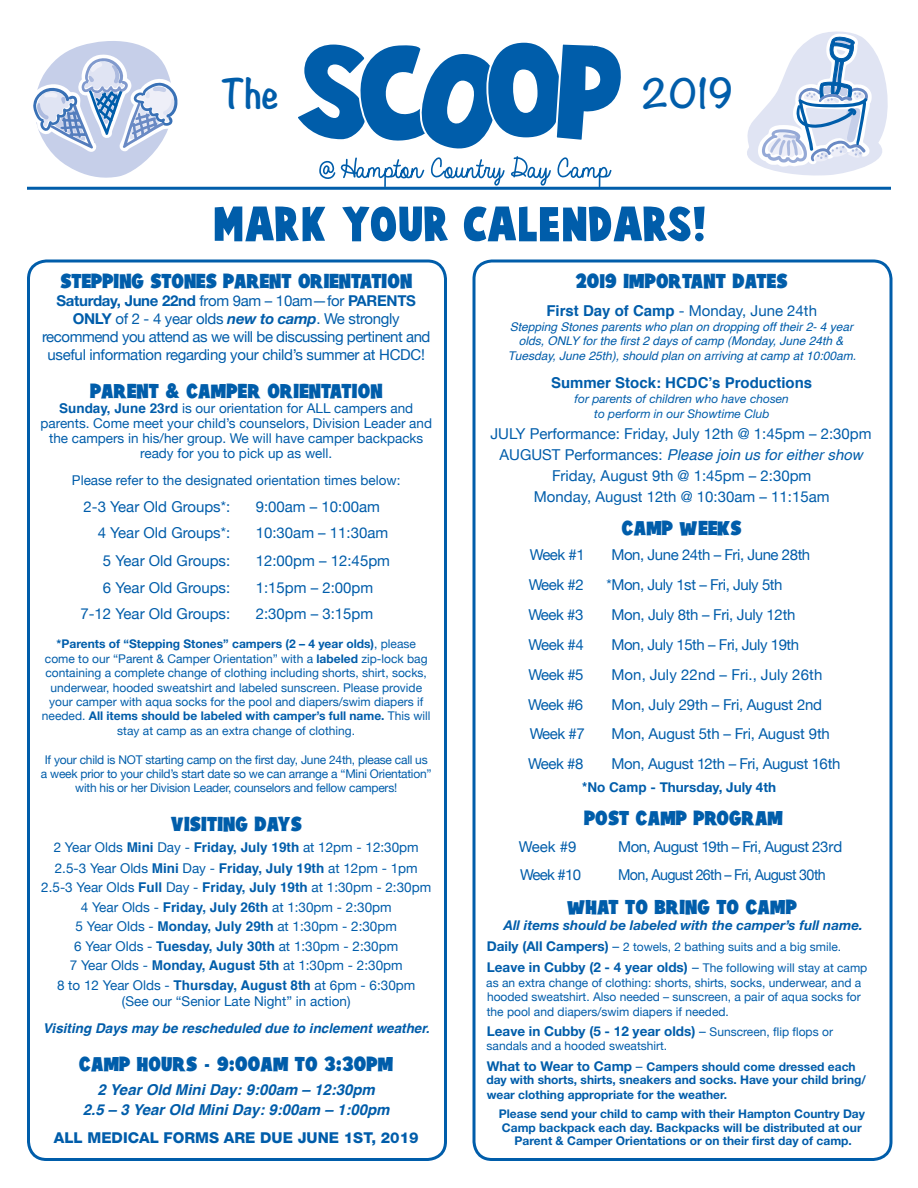
<style>
.page{position:relative;width:918px;height:1188px;background:#fff}
.page>*{position:absolute;margin:0;border:0;box-sizing:border-box;transform-origin:0 0}
.t1{font:700 36px "Noteworthy";color:#005daa}
.t2{font:19.5px "Bounce";letter-spacing:.01em;color:#005daa;scale:.9 1}
.t3{font:15px/18px "Helvetica Neue";letter-spacing:-.02em;color:#005daa;text-align:center}
.t4{font:15px/21px "Helvetica Neue";color:#005daa;text-align:center}
.t5{font:italic 700 15px/19.5px "Helvetica";color:#005daa;text-align:center}
.t6{font:italic 15px "Helvetica";color:#005daa}
.t7{font:700 15px "Helvetica Neue LT Std";letter-spacing:-.02em;color:#005daa}
.t8{font:800 15px "Helvetica Neue LT Std";color:#005daa}
.t9{font:700 15px "Helvetica";color:#005daa}
.t10{font:15px "Helvetica Neue";letter-spacing:-.045em;color:#005daa;scale:.95 1}
.t11{font:15px "Helvetica Neue";letter-spacing:.005em;color:#005daa}
.t12{font:13.5px/19.5px "Helvetica Neue";color:#005daa;text-align:center}
.t13{font:700 13.5px "Helvetica Neue LT Std";color:#005daa}
.t14{font:italic 700 13.5px "Helvetica";color:#005daa}
.t15{font:italic 700 13.5px "Helvetica Neue LT Std";color:#005daa}
.t16{font:12px/14.4px "Helvetica Neue";color:#005daa}
.t17{font:700 12px/14px "Helvetica Neue LT Std";color:#005daa}
.t18{font:12px/14.4px "Helvetica Neue";letter-spacing:-.02em;color:#005daa;text-align:center}
.t19{font:italic 12px/14.4px "Helvetica";color:#005daa;text-align:center}
.t20{font:italic 12px/15px "Helvetica Neue LT Std";color:#005daa;text-align:center}
.s1{font-family:"Helvetica Neue";font-weight:400}
.s2{font-family:"Helvetica Neue LT Std";font-weight:700}
.s3{font-family:"Helvetica Neue LT Std";font-weight:700;font-style:italic}
.s4{font-family:"Helvetica";font-weight:700}
.s5{font-family:"Helvetica Neue";font-style:normal}
.s6{font-family:"Helvetica"}
.s7{font-family:"Helvetica Neue LT Std";font-weight:700;font-size:13.5px}
.s8{font-size:13.5px}
.s9{font-family:"Helvetica Neue";font-weight:400;font-size:12px}
.s10{font-family:"Helvetica Neue";font-weight:400;font-size:13.5px}
</style>
<div class="page">
<svg style="left:33px;top:41px;width:145px;height:137px"></svg>
<div style="left:472px;top:260px;width:420px;height:901px;border:3px solid #005daa;border-radius:18px"></div>
<svg style="left:215px;top:207px;width:490px;height:34px"></svg>
<div style="left:27px;top:260px;width:420px;height:901px;border:3px solid #005daa;border-radius:18px"></div>
<hr style="left:27px;top:187px;width:864px;height:3px;background:#005daa">
<svg style="left:747px;top:31px;width:141px;height:145px"></svg>
<svg style="left:295px;top:42px;width:328px;height:145px"></svg>
<h1 class="t1" style="left:221px;top:62px;width:59px">The</h1>
<h1 class="t1" style="left:642px;top:62px;width:93px">2019</h1>
<h2 class="t2" style="left:60px;top:269px;width:392px">STEPPING STONES PARENT ORIENTATION</h2>
<p class="t7" style="left:57px;top:291px;width:361px">Saturday, June 22nd <span class="s1">from 9am – 10am—for</span> PARENTS</p>
<p class="t3" style="left:42px;top:310px;width:390px"><span class="s2">ONLY</span> of 2 - 4 year olds <span class="s3">new to camp</span>. We strongly recommend you attend as we will be discussing pertinent and useful information regarding your child’s summer at HCDC!</p>
<h2 class="t2" style="left:90px;top:379px;width:326px">PARENT &amp; CAMPER ORIENTATION</h2>
<p class="t12" style="left:40px;top:402px;width:393px;line-height:15px"><span class="s4">Sunday, June 23rd</span> is our orientation for ALL campers and parents. Come meet your child’s counselors, Division Leader and the campers in his/her group. We will have camper backpacks ready for you to pick up as well.</p>
<p class="t12" style="left:72px;top:472px;width:330px">Please refer to the designated orientation times below:</p>
<p class="t4" style="left:84px;top:497px;width:148px">2-3 Year Old Groups*:</p>
<p class="t4" style="left:256px;top:497px;width:126px">9:00am – 10:00am</p>
<p class="t4" style="left:98px;top:523px;width:134px">4 Year Old Groups*:</p>
<p class="t4" style="left:256px;top:523px;width:134px">10:30am – 11:30am</p>
<p class="t4" style="left:103px;top:551px;width:129px">5 Year Old Groups:</p>
<p class="t4" style="left:256px;top:551px;width:136px">12:00pm – 12:45pm</p>
<p class="t4" style="left:103px;top:578px;width:129px">6 Year Old Groups:</p>
<p class="t4" style="left:256px;top:578px;width:119px">1:15pm – 2:00pm</p>
<p class="t4" style="left:80px;top:604px;width:151px">7-12 Year Old Groups:</p>
<p class="t4" style="left:256px;top:604px;width:119px">2:30pm – 3:15pm</p>
<p class="t17" style="left:57px;top:637px;width:361px">*Parents of “Stepping Stones” campers (2 – 4 year olds)<span class="s1">, please</span></p>
<p class="t16" style="left:45px;top:652px;width:384px;text-align:center">come to our “Parent &amp; Camper Orientation” with a <span class="s2">labeled</span> zip-lock bag containing a complete change of clothing including shorts, shirt, socks, underwear, hooded sweatshirt and labeled sunscreen. Please provide your camper with aqua socks for the pool and diapers/swim diapers if</p>
<p class="t17" style="left:42px;top:709px;width:390px"><span class="s1">needed.</span> All items should be labeled with camper’s full name. <span class="s1">This will</span></p>
<p class="t16" style="left:117px;top:724px;width:239px">stay at camp as an extra change of clothing.</p>
<p class="t18" style="left:41px;top:753px;width:392px">If your child is NOT starting camp on the first day, June 24th, please call us a week prior to your child’s start date so we can arrange a “Mini Orientation” with his or her Division Leader, counselors and fellow campers!</p>
<h2 class="t2" style="left:171px;top:811px;width:147px">VISITING DAYS</h2>
<p class="t12" style="left:54px;top:837px;width:367px;line-height:21px;text-align:left">2 Year Olds <span class="s4">Mini</span> Day - <span class="s4">Friday, July 19th</span> at 12pm - 12:30pm<br>2.5-3 Year Olds <span class="s4">Mini</span> Day - <span class="s4">Friday, July 19th</span> at 12pm - 1pm</p>
<p class="t12" style="left:41px;top:878px;width:391px">2.5-3 Year Olds <span class="s4">Full</span> Day - <span class="s4">Friday, July 19th</span> at 1:30pm - 2:30pm 4 Year Olds - <span class="s4">Friday, July 26th</span> at 1:30pm - 2:30pm<br>5 Year Olds - <span class="s4">Monday, July 29th</span> at 1:30pm - 2:30pm<br>6 Year Olds - <span class="s4">Tuesday, July 30th</span> at 1:30pm - 2:30pm<br>7 Year Olds - <span class="s4">Monday, August 5th</span> at 1:30pm - 2:30pm<br>8 to 12 Year Olds - <span class="s4">Thursday, August 8th</span> at 6pm - 6:30pm</p>
<p class="t12" style="left:122px;top:992px;width:230px">(See our “Senior Late Night” in action)</p>
<p class="t14" style="left:43px;top:1017px;width:388px">Visiting Days may be rescheduled due to inclement weather.</p>
<h2 class="t2" style="left:79px;top:1052px;width:350px">CAMP HOURS - 9:00AM TO 3:30PM</h2>
<p class="t5" style="left:83px;top:1080px;width:308px">2 Year Old Mini Day: 9:00am – 12:30pm<br>2.5 – 3 Year Old Mini Day: 9:00am – 1:00pm</p>
<p class="t8" style="left:54px;top:1129px;width:366px">ALL MEDICAL FORMS ARE DUE JUNE 1ST, 2019</p>
<h2 class="t2" style="left:575px;top:269px;width:237px">2019 IMPORTANT DATES</h2>
<p class="t4" style="left:546px;top:301px;width:272px"><span class="s4">First Day of Camp</span> - Monday, June 24th</p>
<p class="t19" style="left:508px;top:320px;width:350px">Stepping Stones parents who plan on dropping off their 2- 4 year olds, ONLY for the first 2 days of camp (Monday, June 24th &amp;<br>Tuesday, June 25th), should plan on arriving at camp at 10:00am.</p>
<p class="t9" style="left:551px;top:371px;width:263px">Summer Stock: HCDC’s Productions</p>
<p class="t20" style="left:575px;top:391px;width:216px">for parents of children who have chosen to perform in our Showtime Club</p>
<p class="t4" style="left:491px;top:424px;width:383px">JULY Performance: Friday, July 12th @ 1:45pm – 2:30pm</p>
<p class="t6" style="left:499px;top:442px;width:365px"><span class="s5">AUGUST Performances:</span> Please join us for either show</p>
<p class="t4" style="left:534px;top:466px;width:297px">Friday, August 9th @ 1:45pm – 2:30pm<br>Monday, August 12th @ 10:30am – 11:15am</p>
<h2 class="t2" style="left:622px;top:515px;width:134px">CAMP WEEKS</h2>
<p class="t3" style="left:530px;top:546px;width:57px">Week #1</p>
<p class="t3" style="left:611px;top:546px;width:200px">Mon, June 24th – Fri, June 28th</p>
<p class="t3" style="left:529px;top:576px;width:57px">Week #2</p>
<p class="t3" style="left:607px;top:576px;width:177px">*Mon, July 1st – Fri, July 5th</p>
<p class="t3" style="left:528px;top:606px;width:57px">Week #3</p>
<p class="t3" style="left:611px;top:606px;width:186px">Mon, July 8th – Fri, July 12th</p>
<p class="t3" style="left:529px;top:637px;width:57px">Week #4</p>
<p class="t3" style="left:611px;top:637px;width:189px">Mon, July 15th – Fri, July 19th</p>
<p class="t3" style="left:529px;top:667px;width:57px">Week #5</p>
<p class="t11" style="left:611px;top:664px;width:213px">Mon, July 22nd – Fri., July 26th</p>
<p class="t3" style="left:528px;top:696px;width:57px">Week #6</p>
<p class="t3" style="left:611px;top:696px;width:212px">Mon, July 29th – Fri, August 2nd</p>
<p class="t3" style="left:530px;top:726px;width:57px">Week #7</p>
<p class="t3" style="left:611px;top:726px;width:220px">Mon, August 5th – Fri, August 9th</p>
<p class="t3" style="left:528px;top:755px;width:57px">Week #8</p>
<p class="t3" style="left:611px;top:755px;width:231px">Mon, August 12th – Fri, August 16th</p>
<p class="t13" style="left:582px;top:778px;width:196px"><span class="s6">*No Camp</span> - Thursday, July 4th</p>
<h2 class="t2" style="left:584px;top:805px;width:223px">POST CAMP PROGRAM</h2>
<p class="t3" style="left:519px;top:838px;width:59px">Week #9</p>
<p class="t3" style="left:618px;top:838px;width:226px">Mon, August 19th – Fri, August 23rd</p>
<p class="t3" style="left:520px;top:866px;width:62px">Week #10</p>
<p class="t10" style="left:618px;top:863px;width:220px">Mon, August 26th – Fri, August 30th</p>
<h2 class="t2" style="left:567px;top:895px;width:257px">WHAT TO BRING TO CAMP</h2>
<p class="t15" style="left:504px;top:917px;width:360px">All items should be labeled with the camper’s full name.</p>
<p class="t16" style="left:487px;top:937px;width:382px;line-height:21px"><span class="s7">Daily (All Campers)</span> <span class="s8">–</span> 2 towels, 2 bathing suits and a big smile.<br><span class="s7">Leave in Cubby (2 - 4 year olds)</span> <span class="s8">–</span> The following will stay at camp</p>
<p class="t16" style="left:486px;top:976px;width:376px;text-align:justify">as an extra change of clothing: shorts, shirts, socks, underwear, and a hooded sweatshirt. Also needed – sunscreen, a pair of aqua socks for the pool and diapers/swim diapers if needed.</p>
<p class="t13" style="left:487px;top:1023px;width:348px">Leave in Cubby (5 - 12 year olds) <span class="s1">–</span> <span class="s9">Sunscreen, flip flops or</span></p>
<p class="t16" style="left:487px;top:1039px;width:182px">sandals and a hooded sweatshirt.</p>
<p class="t17" style="left:486px;top:1059px;width:381px"><span class="s8">What to Wear to Camp</span> <span class="s10">–</span> Campers should come dressed each day with shorts, shirts, sneakers and socks. Have your child bring/ wear clothing appropriate for the weather.</p>
<p class="t17" style="left:499px;top:1107px;width:368px;line-height:13.5px;text-align:center">Please send your child to camp with their Hampton Country Day<br>Camp backpack each day. Backpacks will be distributed at our<br>Parent &amp; Camper Orientations or on their first day of camp.</p>
</div>
